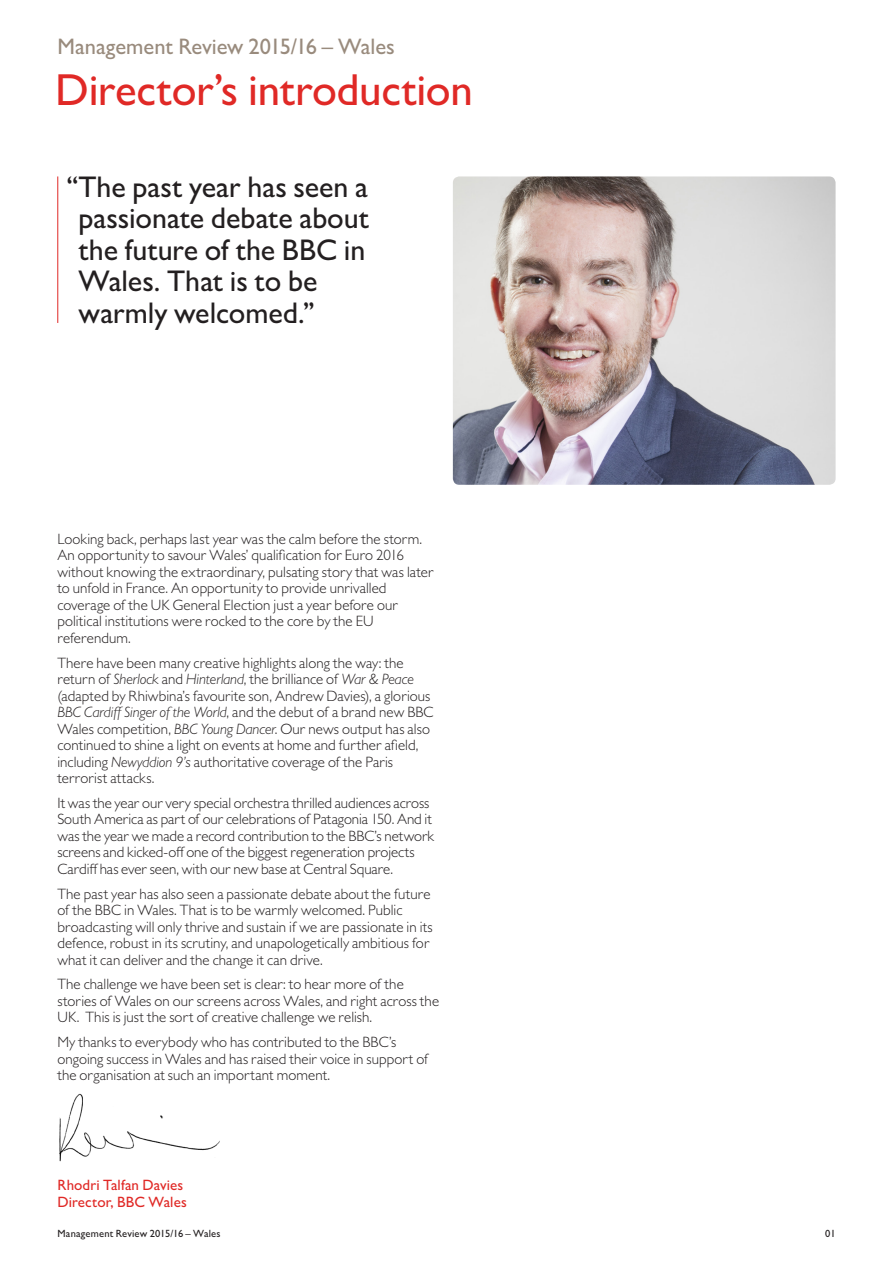
<style>
.page{position:relative;width:893px;height:1263px;background:#fff}
.page>*{position:absolute;margin:0;border:0;box-sizing:border-box;transform-origin:0 0}
.H02_B_Heading{font:500 45px "Gill Sans MT Pro";letter-spacing:-.005em;color:#e02926}
.H02A_Quotes{font:500 30px/31.5px "Gill Sans MT Pro";color:#231f20}
.t1{font:500 22.5px "Gill Sans MT Pro";color:#998b7d}
.F03_BODY_TEXT_half_l{font:300 15px/16.5px "Gill Sans MT Pro";letter-spacing:.005em;color:#231f20}
.F10_SUBHEAD_2{font:500 15px "Gill Sans MT Pro";letter-spacing:.01em;color:#e02926}
.F05_BODY_TEXT_solid{font:500 15px "Gill Sans MT Pro";letter-spacing:.01em;color:#e02926}
.F00_Folio_Bottom_Sec{font:500 10.5px "Gill Sans MT Pro";letter-spacing:.02em;color:#231f20}
.s1{font-style:italic}
</style>
<div class="page">
<img style="left:453px;top:176px;width:383px;height:309px">
<hr style="left:57px;top:176px;width:1px;height:147px;background:#e02926">
<img style="left:59px;top:1093px;width:161px;height:68px">
<h3 class="t1" style="left:57px;top:33px;width:339px">Management Review 2015/16 – Wales</h3>
<p class="H02_B_Heading" style="left:55px;top:63px;width:419px">Director’s introduction</p>
<p class="H02A_Quotes" style="left:79px;top:171px;width:292px;text-indent:-12px">‘‘The past year has seen a passionate debate about the future of the BBC in<br>Wales. That is to be warmly welcomed.’’</p>
<p class="F03_BODY_TEXT_half_l" style="left:57px;top:530px;width:378px">Looking back, perhaps last year was the calm before the storm.<br>An opportunity to savour Wales’ qualification for Euro 2016 without knowing the extraordinary, pulsating story that was later to unfold in France. An opportunity to provide unrivalled coverage of the UK General Election just a year before our political institutions were rocked to the core by the EU referendum.</p>
<p class="F03_BODY_TEXT_half_l" style="left:57px;top:654px;width:378px">There have been many creative highlights along the way: the return of <span class="s1">Sherlock</span> and <span class="s1">Hinterland</span>, the brilliance of <span class="s1">War &amp; Peace </span>(adapted by Rhiwbina’s favourite son, Andrew Davies), a glorious <span class="s1">BBC Cardiff Singer of the World</span>, and the debut of a brand new BBC Wales competition, <span class="s1">BBC Young Dancer</span>. Our news output has also continued to shine a light on events at home and further afield, including <span class="s1">Newyddion 9’s</span> authoritative coverage of the Paris terrorist attacks.</p>
<p class="F03_BODY_TEXT_half_l" style="left:57px;top:794px;width:378px">It was the year our very special orchestra thrilled audiences across South America as part of our celebrations of Patagonia 150. And it was the year we made a record contribution to the BBC’s network screens and kicked-off one of the biggest regeneration projects Cardiff has ever seen, with our new base at Central Square.</p>
<p class="F03_BODY_TEXT_half_l" style="left:57px;top:885px;width:377px">The past year has also seen a passionate debate about the future of the BBC in Wales. That is to be warmly welcomed. Public broadcasting will only thrive and sustain if we are passionate in its defence, robust in its scrutiny, and unapologetically ambitious for what it can deliver and the change it can drive.</p>
<p class="F03_BODY_TEXT_half_l" style="left:57px;top:976px;width:383px">The challenge we have been set is clear: to hear more of the stories of Wales on our screens across Wales, and right across the<br>UK. This is just the sort of creative challenge we relish.</p>
<p class="F03_BODY_TEXT_half_l" style="left:57px;top:1034px;width:373px">My thanks to everybody who has contributed to the BBC’s ongoing success in Wales and has raised their voice in support of the organisation at such an important moment.</p>
<p class="F10_SUBHEAD_2" style="left:57px;top:1176px;width:127px">Rhodri Talfan Davies</p>
<p class="F05_BODY_TEXT_solid" style="left:57px;top:1193px;width:131px">Director, BBC Wales</p>
<p class="F00_Folio_Bottom_Sec" style="left:57px;top:1228px;width:165px">Management Review 2015/16 – Wales</p>
<p class="F00_Folio_Bottom_Sec" style="left:825px;top:1228px;width:12px">01</p>
</div>
